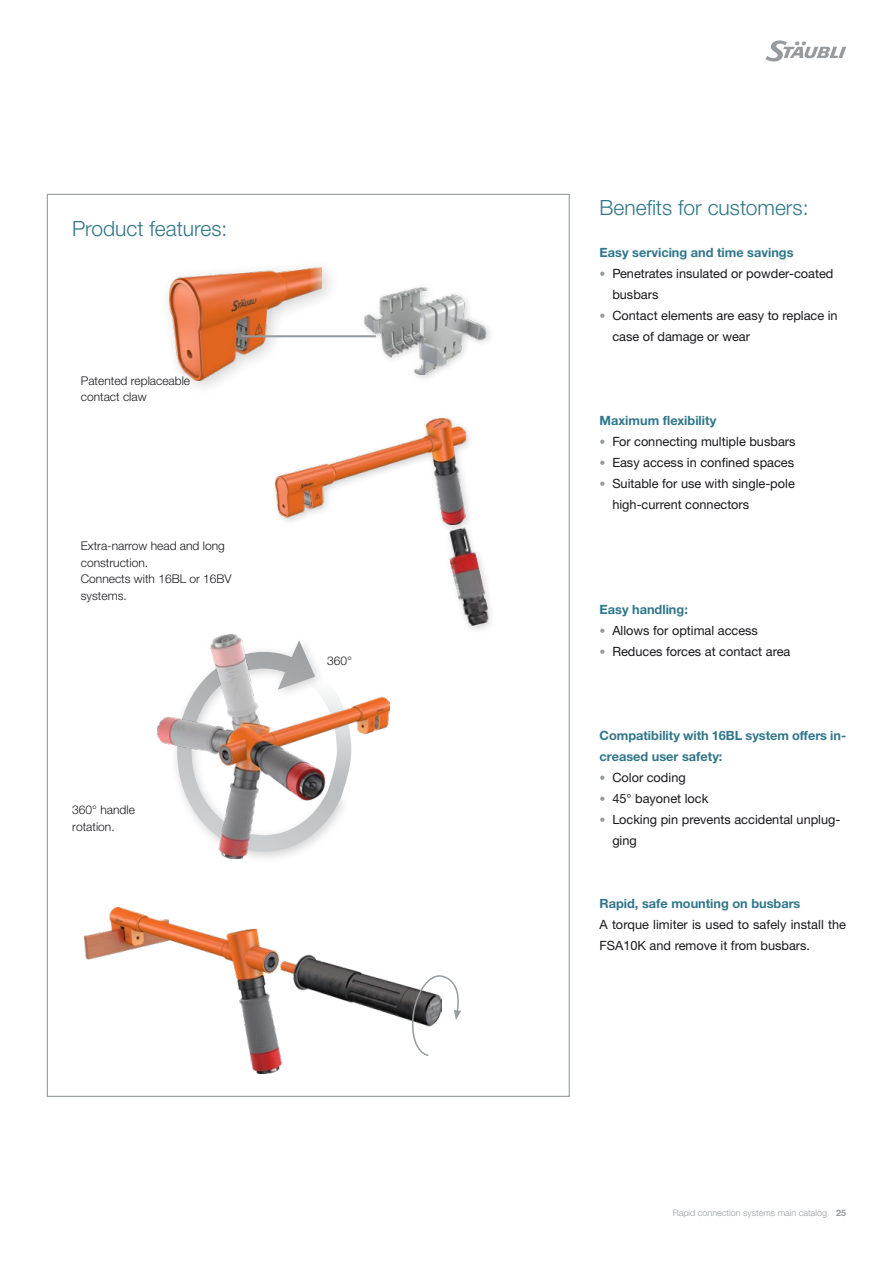
<style>
.page{position:relative;width:893px;height:1263px;background:#fff}
.page>*{position:absolute;margin:0;border:0;box-sizing:border-box;transform-origin:0 0}
.Subheadline_Inside_EN{font:300 21px "Helvetica Neue LTW1 G";color:#30768a}
.RunningText_Inside_EN{font:12.75px/21px "Helvetica Neue LTW1 G";color:#1a171c}
.SubHeadRunningText_Inside_EN{font:700 12.75px/21px "Helvetica Neue LTW1 G";color:#30768a}
.Caption_Inside_neutral{font:300 12px/16.5px "Helvetica Neue LTW1 G";color:#1a171c}
.t1{font:300 9px "Helvetica Neue LTW1 G";color:#969b9f}
.s1{font-weight:300;font-size:12px;color:#969b9f}
.s2{font-weight:700}
</style>
<div class="page">
<svg style="left:765px;top:40px;width:81px;height:22px"></svg>
<img style="left:169px;top:267px;width:152px;height:113px">
<img style="left:364px;top:287px;width:122px;height:88px">
<hr style="left:241px;top:335px;width:135px;height:2px;background:#969b9f">
<img style="left:276px;top:419px;width:189px;height:106px">
<div style="left:444px;top:524px;width:52px;height:111px;background:#1a171c;opacity:.2"></div>
<img style="left:444px;top:526px;width:47px;height:101px">
<img style="left:158px;top:634px;width:231px;height:224px">
<img style="left:84px;top:908px;width:324px;height:165px">
<svg style="left:408px;top:975px;width:53px;height:81px"></svg>
<p class="Subheadline_Inside_EN" style="left:72px;top:215px;width:157px">Product features:</p>
<p class="Caption_Inside_neutral" style="left:81px;top:372px;width:111px">Patented replaceable contact claw</p>
<p class="Caption_Inside_neutral" style="left:81px;top:538px;width:146px">Extra-narrow head and long construction.</p>
<p class="Caption_Inside_neutral" style="left:81px;top:571px;width:152px">Connects with 16BL or 16BV systems.</p>
<p class="Caption_Inside_neutral" style="left:72px;top:802px;width:64px">360° handle rotation.</p>
<p class="Caption_Inside_neutral" style="left:327px;top:652px;width:26px">360°</p>
<p class="Subheadline_Inside_EN" style="left:600px;top:194px;width:210px">Benefits for customers:</p>
<p class="SubHeadRunningText_Inside_EN" style="left:600px;top:242px;width:195px">Easy servicing and time savings</p>
<p class="RunningText_Inside_EN" style="left:612px;top:263px;width:223px;text-indent:-13px"><span class="s1">•</span> Penetrates insulated or powder-coated busbars</p>
<p class="RunningText_Inside_EN" style="left:612px;top:305px;width:227px;text-indent:-13px"><span class="s1">•</span> Contact elements are easy to replace in case of damage or wear</p>
<p class="SubHeadRunningText_Inside_EN" style="left:600px;top:410px;width:118px">Maximum flexibility</p>
<p class="RunningText_Inside_EN" style="left:600px;top:431px;width:197px"><span class="s1">•</span> For connecting multiple busbars</p>
<p class="RunningText_Inside_EN" style="left:600px;top:452px;width:196px"><span class="s1">•</span> Easy access in confined spaces</p>
<p class="RunningText_Inside_EN" style="left:612px;top:473px;width:184px;text-indent:-13px"><span class="s1">•</span> Suitable for use with single-pole high-current connectors</p>
<p class="SubHeadRunningText_Inside_EN" style="left:600px;top:599px;width:90px">Easy handling:</p>
<p class="RunningText_Inside_EN" style="left:600px;top:620px;width:160px"><span class="s1">•</span> Allows for optimal access</p>
<p class="RunningText_Inside_EN" style="left:600px;top:641px;width:192px"><span class="s1">•</span> Reduces forces at contact area</p>
<p class="SubHeadRunningText_Inside_EN" style="left:600px;top:725px;width:248px">Compatibility with 16BL system offers in&shy;creased user safety:</p>
<p class="RunningText_Inside_EN" style="left:600px;top:767px;width:88px"><span class="s1">•</span> Color coding</p>
<p class="RunningText_Inside_EN" style="left:600px;top:788px;width:110px"><span class="s1">•</span> 45° bayonet lock</p>
<p class="RunningText_Inside_EN" style="left:612px;top:809px;width:230px;text-indent:-13px"><span class="s1">•</span> Locking pin prevents accidental unplug&shy;ging</p>
<p class="SubHeadRunningText_Inside_EN" style="left:600px;top:893px;width:202px">Rapid, safe mounting on busbars</p>
<p class="RunningText_Inside_EN" style="left:600px;top:914px;width:248px">A torque limiter is used to safely install the<br>FSA10K and remove it from busbars.</p>
<p class="t1" style="left:673px;top:1207px;width:175px">Rapid connection systems main catalog <span class="s2">25</span></p>
</div>
